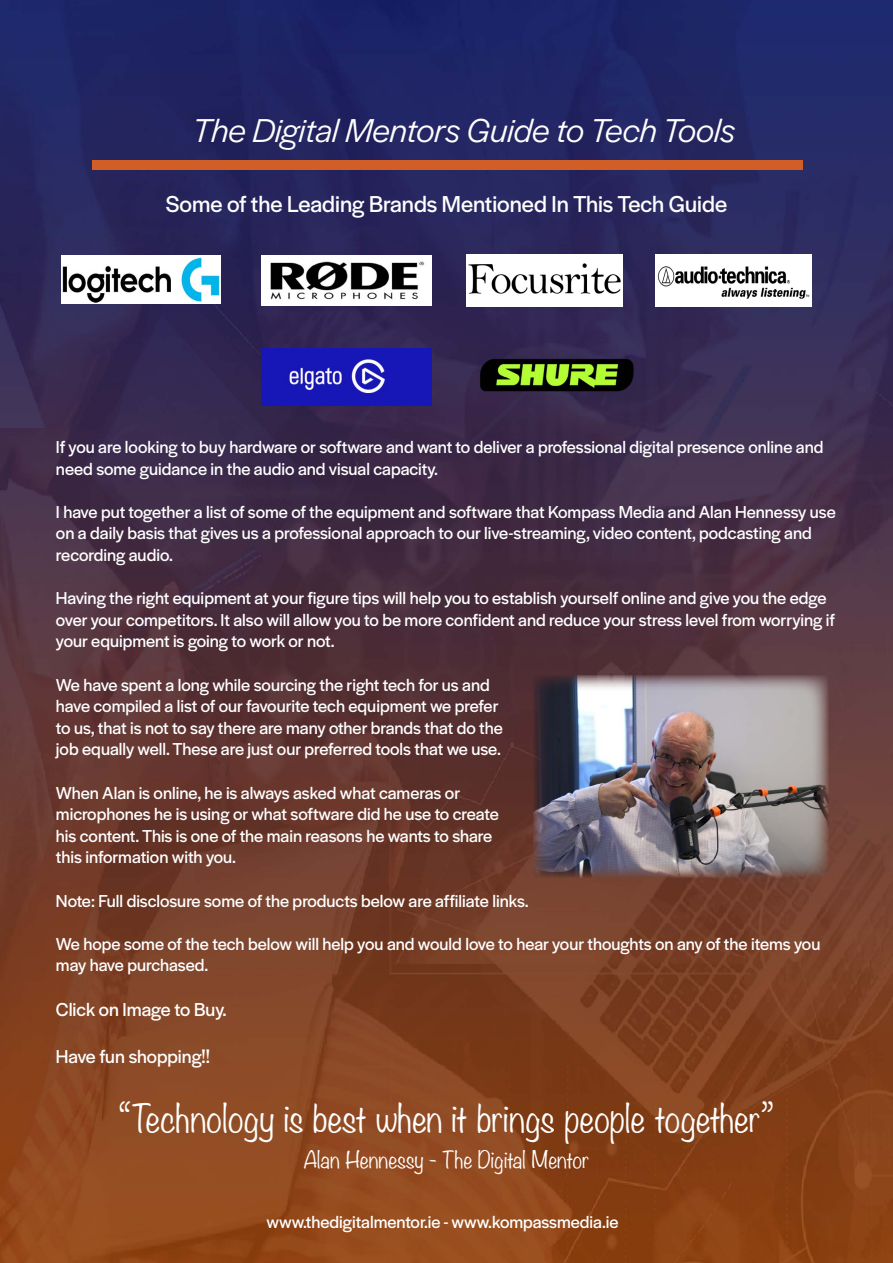
<style>
.page{position:relative;width:893px;height:1263px;background:#fff}
.page>*{position:absolute;margin:0;border:0;box-sizing:border-box;transform-origin:0 0}
.t1{font:300 34.5px "Noteworthy";color:#fff}
.t2{font:italic 34.5px "Halyard Display";color:#fff}
.t3{font:24px "Halyard Display";color:#fff}
.t4{font:300 21px "Noteworthy";color:#fff}
.t5{font:19.5px "Halyard Display";color:#fff}
.t6{font:18px/21.6px "Halyard Display";color:#fff}
</style>
<div class="page">
<img style="left:0;top:0;width:893px;height:1263px">
<div style="left:92px;top:161px;width:711px;height:9px;background:#d15d27"></div>
<img style="left:262px;top:349px;width:169px;height:56px">
<img style="left:262px;top:255px;width:169px;height:51px">
<img style="left:62px;top:256px;width:159px;height:47px">
<img style="left:479px;top:351px;width:156px;height:52px">
<img style="left:655px;top:254px;width:157px;height:53px">
<img style="left:466px;top:254px;width:157px;height:53px">
<img style="left:534px;top:675px;width:295px;height:203px">
<h1 class="t2" style="left:193px;top:106px;width:544px">The Digital Mentors Guide to Tech Tools</h1>
<h2 class="t3" style="left:166px;top:187px;width:563px">Some of the Leading Brands Mentioned In This Tech Guide</h2>
<p class="t6" style="left:56px;top:435px;width:769px">If you are looking to buy hardware or software and want to deliver a professional digital presence online and need some guidance in the audio and visual capacity.</p>
<p class="t6" style="left:56px;top:500px;width:781px">I have put together a list of some of the equipment and software that Kompass Media and Alan Hennessy use on a daily basis that gives us a professional approach to our live-streaming, video content, podcasting and recording audio.</p>
<p class="t6" style="left:56px;top:586px;width:780px">Having the right equipment at your figure tips will help you to establish yourself online and give you the edge over your competitors. It also will allow you to be more confident and reduce your stress level from worrying if your equipment is going to work or not.</p>
<p class="t6" style="left:56px;top:673px;width:448px">We have spent a long while sourcing the right tech for us and have compiled a list of our favourite tech equipment we prefer to us, that is not to say there are many other brands that do the job equally well. These are just our preferred tools that we use.</p>
<p class="t6" style="left:56px;top:781px;width:444px">When Alan is online, he is always asked what cameras or microphones he is using or what software did he use to create his content. This is one of the main reasons he wants to share this information with you.</p>
<p class="t6" style="left:56px;top:889px;width:474px">Note: Full disclosure some of the products below are affiliate links.</p>
<p class="t6" style="left:56px;top:932px;width:766px">We hope some of the tech below will help you and would love to hear your thoughts on any of the items you may have purchased.</p>
<p class="t5" style="left:56px;top:996px;width:172px">Click on Image to Buy.</p>
<p class="t5" style="left:56px;top:1043px;width:156px">Have fun shopping!!</p>
<h1 class="t1" style="left:119px;top:1088px;width:657px">“Technology is best when it brings people together”</h1>
<p class="t4" style="left:304px;top:1141px;width:287px">Alan Hennessy - The Digital Mentor</p>
<p class="t6" style="left:266px;top:1210px;width:354px">www.thedigitalmentor.ie - www.kompassmedia.ie</p>
</div>
